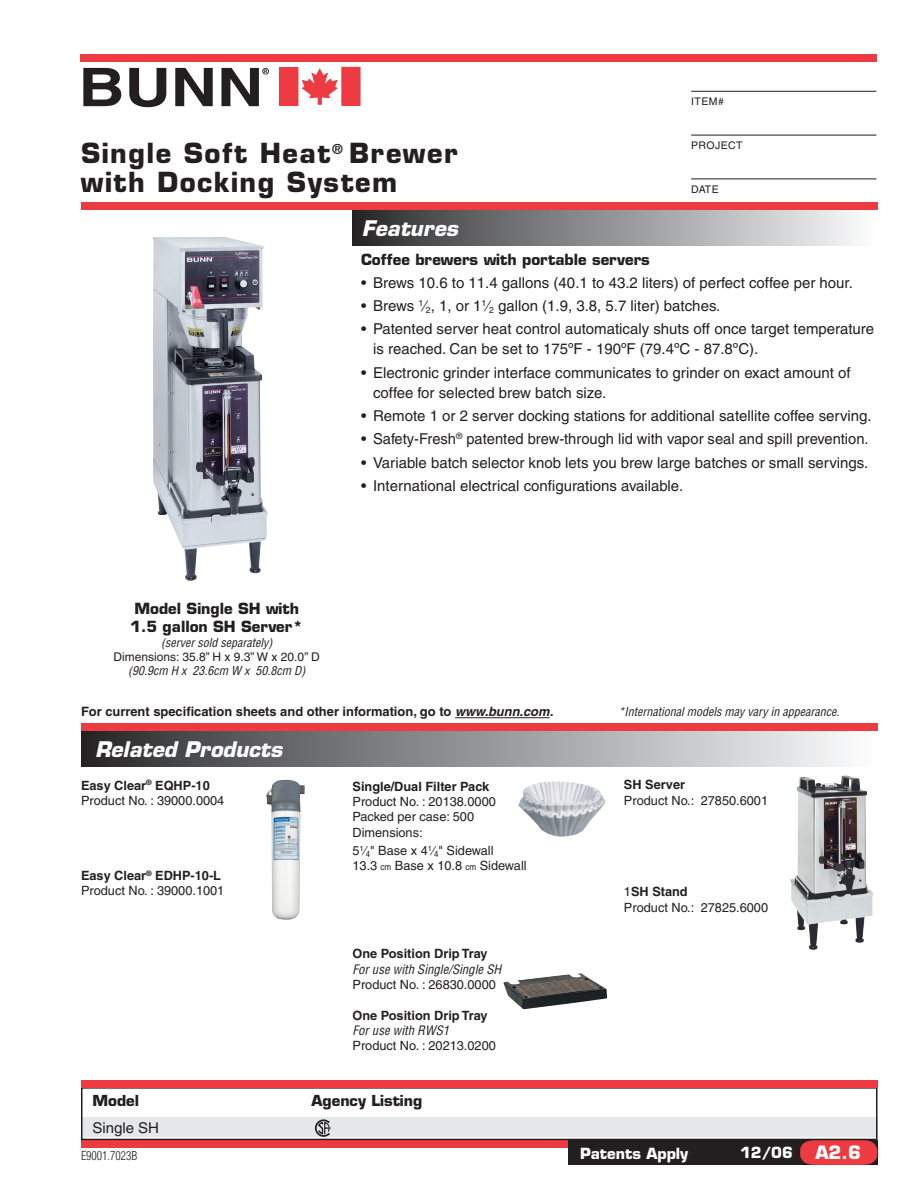
<style>
.page{position:relative;width:918px;height:1188px;background:#fff}
.page>*{position:absolute;margin:0;border:0;box-sizing:border-box;transform-origin:0 0}
.t1{font:700 27px/28.5px "Eurostile";letter-spacing:.055em;color:#231f20}
.t2{font:italic 700 21px "Eurostile";color:#fff}
.t3{font:700 18px "Eurostile";color:#fff}
.t4{font:15px/20.1px "Helvetica";color:#231f20}
.t5{font:700 15px/18px "Eurostile";color:#231f20}
.t6{font:700 15px "Eurostile";color:#fff}
.t7{font:700 14.85px "Eurostile";color:#231f20}
.t8{font:14.85px "Helvetica";color:#231f20}
.t9{font:700 12.9px "Helvetica";color:#231f20}
.t10{font:12.75px/15.3px "Helvetica";color:#231f20}
.t11{font:700 12.75px "Helvetica";color:#231f20}
.t12{font:italic condensed 12.75px "Helvetica";color:#231f20}
.t13{font:italic condensed 12px "Helvetica";color:#231f20}
.t14{font:12px "Helvetica";color:#231f20}
.t15{font:300 condensed 12px "Helvetica";color:#231f20}
.t16{font:10.5px "Helvetica";letter-spacing:.04em;color:#231f20}
.s1{font-style:italic}
.s2{font-weight:700}
.s3{font-size:9px}
</style>
<div class="page">
<div style="left:81px;top:1140px;width:487px;height:8px;background:#ee3a41"></div>
<div style="left:568px;top:1140px;width:310px;height:25px;background:#231f20"></div>
<div style="left:352px;top:210px;width:526px;height:35px;background:linear-gradient(to right,#2c2c2f,#fcfdff)"></div>
<div style="left:81px;top:731px;width:797px;height:36px;background:linear-gradient(to right,#2c2c2f,#fcfeff)"></div>
<div style="left:81px;top:202px;width:797px;height:8px;background:#ee3a41"></div>
<svg style="left:83px;top:68px;width:38px;height:38px"></svg>
<svg style="left:129px;top:68px;width:37px;height:39px"></svg>
<svg style="left:175px;top:68px;width:38px;height:38px"></svg>
<svg style="left:221px;top:68px;width:48px;height:38px"></svg>
<div style="left:80px;top:54px;width:796px;height:8px;background:#ee3a41"></div>
<hr style="left:691px;top:91px;width:185px;height:1px;background:#231f20">
<hr style="left:691px;top:135px;width:185px;height:1px;background:#231f20">
<hr style="left:691px;top:179px;width:185px;height:1px;background:#231f20">
<div style="left:81px;top:724px;width:797px;height:7px;background:#ee3a41"></div>
<hr style="left:455px;top:717px;width:95px;height:1px;background:#231f20">
<svg style="left:800px;top:1140px;width:77px;height:25px;background:#df373e"></svg>
<div style="left:280px;top:67px;width:18px;height:38px;background:#ee3a41"></div>
<div style="left:342px;top:67px;width:18px;height:39px;background:#ee3a41"></div>
<svg style="left:302px;top:68px;width:36px;height:37px"></svg>
<div style="left:81px;top:1118px;width:797px;height:19px;background:#e6e7e9"></div>
<div style="left:81px;top:1087px;width:796px;height:53px;border:1px solid #231f20"></div>
<div style="left:81px;top:1080px;width:797px;height:8px;background:#ee3a41"></div>
<img style="left:266px;top:780px;width:39px;height:140px">
<img style="left:518px;top:781px;width:88px;height:56px">
<svg style="left:315px;top:1119px;width:16px;height:18px"></svg>
<img style="left:503px;top:973px;width:104px;height:36px">
<img style="left:153px;top:237px;width:115px;height:344px">
<img style="left:790px;top:776px;width:83px;height:174px">
<h1 class="t1" style="left:81px;top:139px;width:378px">Single Soft Heat<sup>®</sup> Brewer with Docking System</h1>
<h2 class="t2" style="left:362px;top:215px;width:98px">Features</h2>
<p class="t16" style="left:691px;top:95px;width:34px">Item#</p>
<p class="t16" style="left:691px;top:139px;width:53px">Project</p>
<p class="t16" style="left:691px;top:183px;width:29px">Date</p>
<p class="t5" style="left:361px;top:250px;width:290px">Coffee brewers with portable servers</p>
<p class="t4" style="left:361px;top:272px;width:493px">• Brews 10.6 to 11.4 gallons (40.1 to 43.2 liters) of perfect coffee per hour.</p>
<p class="t4" style="left:361px;top:296px;width:361px">• Brews <sup>1</sup>⁄<sub>2</sub>, 1, or 1<sup>1</sup>⁄<sub>2</sub> gallon (1.9, 3.8, 5.7 liter) batches.</p>
<p class="t4" style="left:373px;top:319px;width:503px;text-indent:-12px">• Patented server heat control automaticaly shuts off once target temperature is reached. Can be set to 175ºF - 190ºF (79.4ºC - 87.8ºC).</p>
<p class="t4" style="left:373px;top:362px;width:479px;text-indent:-12px">• Electronic grinder interface communicates to grinder on exact amount of coffee for selected brew batch size.</p>
<p class="t4" style="left:361px;top:406px;width:512px">• Remote 1 or 2 server docking stations for additional satellite coffee serving.</p>
<p class="t4" style="left:361px;top:429px;width:509px">• Safety-Fresh<sup>®</sup> patented brew-through lid with vapor seal and spill prevention.</p>
<p class="t4" style="left:361px;top:452px;width:509px">• Variable batch selector knob lets you brew large batches or small servings.</p>
<p class="t4" style="left:361px;top:476px;width:324px">• International electrical configurations available.</p>
<p class="t5" style="left:130px;top:600px;width:175px">Model Single SH with<br>1.5 gallon SH Server*</p>
<p class="t13" style="left:161px;top:635px;width:113px">(server sold separately)</p>
<p class="t14" style="left:114px;top:650px;width:208px">Dimensions: 35.8” H x 9.3” W x 20.0” D</p>
<p class="t13" style="left:128px;top:664px;width:179px">(90.9cm H x 23.6cm W x 50.8cm D)</p>
<p class="t9" style="left:81px;top:704px;width:474px">For current specification sheets and other information, go to <span class="s1">www.bunn.com.</span></p>
<h2 class="t2" style="left:95px;top:736px;width:189px">Related Products</h2>
<p class="t10" style="left:81px;top:777px;width:145px"><span class="s2">Easy Clear</span><sup>®</sup> <span class="s2">EQHP-10<br></span>Product No. : 39000.0004</p>
<p class="t10" style="left:81px;top:868px;width:145px"><span class="s2">Easy Clear</span><sup>®</sup> <span class="s2">EDHP-10-L<br></span>Product No. : 39000.1001</p>
<p class="t11" style="left:352px;top:779px;width:138px">Single/Dual Filter Pack</p>
<p class="t10" style="left:352px;top:794px;width:145px">Product No. : 20138.0000<br>Packed per case: 500<br>Dimensions:</p>
<p class="t10" style="left:352px;top:843px;width:176px">5<sup>1</sup>⁄<sub>4</sub>" Base x 4<sup>1</sup>⁄<sub>4</sub>" Sidewall<br>13.3 <span class="s3">cm</span> Base x 10.8 <span class="s3">cm</span> Sidewall</p>
<p class="t11" style="left:352px;top:946px;width:137px">One Position Drip Tray</p>
<p class="t12" style="left:352px;top:961px;width:150px">For use with Single/Single SH</p>
<p class="t10" style="left:352px;top:977px;width:145px">Product No. : 26830.0000</p>
<p class="t11" style="left:352px;top:1007px;width:137px">One Position Drip Tray</p>
<p class="t12" style="left:352px;top:1022px;width:98px">For use with RWS1</p>
<p class="t10" style="left:352px;top:1038px;width:145px">Product No. : 20213.0200</p>
<p class="t7" style="left:92px;top:1091px;width:48px">Model</p>
<p class="t7" style="left:312px;top:1091px;width:112px">Agency Listing</p>
<p class="t8" style="left:92px;top:1120px;width:68px">Single SH</p>
<p class="t15" style="left:81px;top:1148px;width:58px">E9001.7023B</p>
<p class="t13" style="left:619px;top:704px;width:222px">*International models may vary in appearance.</p>
<p class="t11" style="left:624px;top:777px;width:63px">SH Server</p>
<p class="t10" style="left:624px;top:792px;width:146px">Product No.: 27850.6001</p>
<p class="t10" style="left:624px;top:884px;width:146px">1<span class="s2">SH Stand<br></span>Product No.: 27825.6000</p>
<p class="t6" style="left:580px;top:1144px;width:110px">Patents Apply</p>
<p class="t6" style="left:740px;top:1143px;width:54px">12/06</p>
<p class="t3" style="left:815px;top:1142px;width:47px">A2.6</p>
</div>
